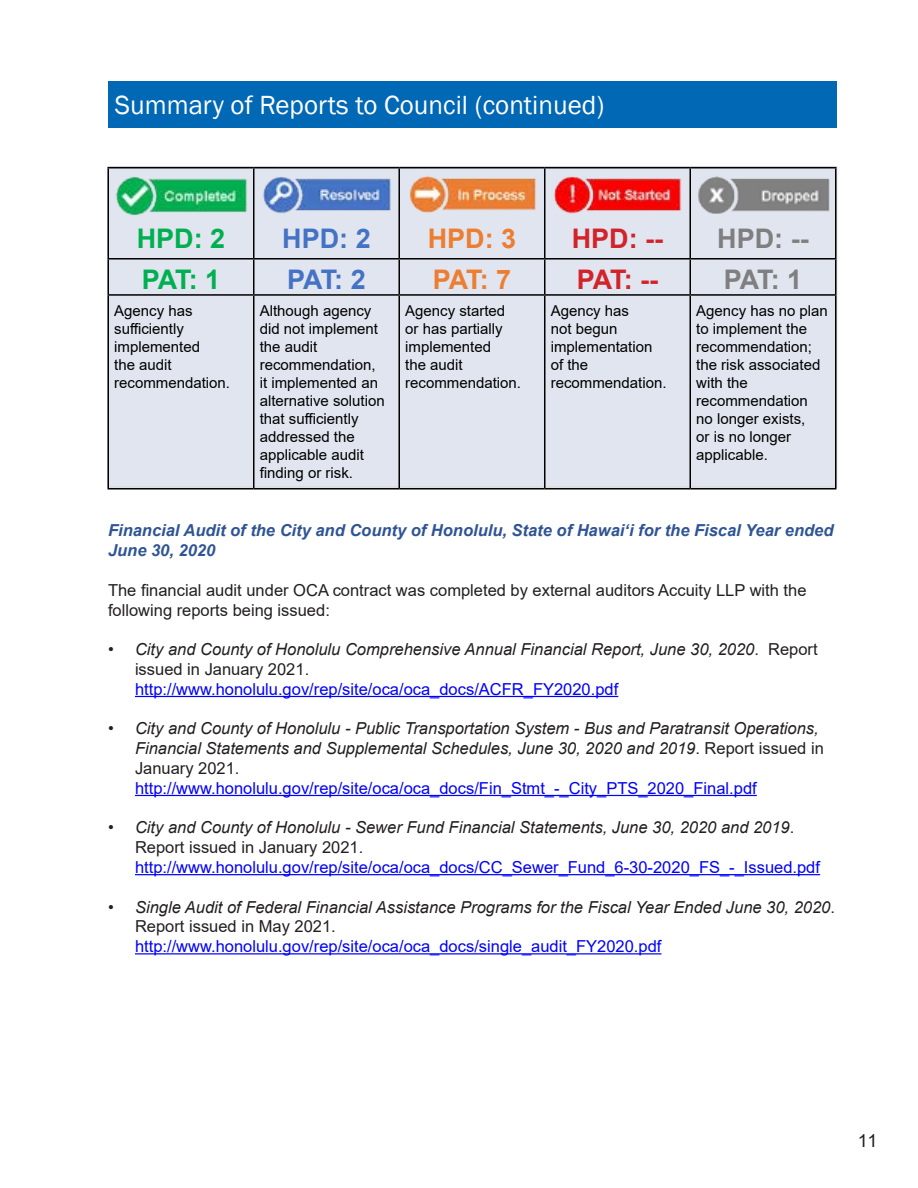
<style>
.page{position:relative;width:918px;height:1188px;background:#fff}
.page>*{position:absolute;margin:0;border:0;box-sizing:border-box;transform-origin:0 0}
.heading_1{font:27px "Franklin Gothic";color:#fff}
.t1{font:700 27px "Arial";letter-spacing:-.035em;color:#d2232a}
.t2{font:700 27px "Arial";letter-spacing:-.035em;color:#7f7f7f}
.t3{font:700 27px "Arial";letter-spacing:-.035em;color:#00b050}
.t4{font:700 27px "Arial";letter-spacing:-.035em;color:#4472c4}
.t5{font:700 27px "Arial";letter-spacing:-.035em;color:#ed7d31}
.t6{font:18px "Arial";color:#231f20}
.t7{font:italic 16.5px/19.8px "Arial";color:#231f20}
.t8{font:16.5px/19.8px "Arial";color:#00f}
.Body_text{font:16.5px/19.8px "Arial";color:#231f20}
.t9{font:italic 700 16.5px/19.8px "Arial";color:#2f5496}
.t10{font:15px/18px "Arial";color:#000}
.s1{font-style:normal}
.s2{font-style:normal;color:#00f}
.s3{font-style:italic;color:#231f20}
.s4{color:#231f20}
</style>
<div class="page">
<hr style="left:135px;top:696px;width:483px;height:1px;background:#00f">
<hr style="left:135px;top:795px;width:622px;height:1px;background:#00f">
<hr style="left:135px;top:874px;width:685px;height:1px;background:#00f">
<hr style="left:135px;top:953px;width:527px;height:1px;background:#00f">
<div style="left:108px;top:81px;width:729px;height:46px;background:#0168b5"></div>
<div style="left:108px;top:167px;width:729px;height:320px;background:#e0e5ef"></div>
<img style="left:112px;top:166px;width:139px;height:50px">
<img style="left:694px;top:166px;width:139px;height:48px">
<hr style="left:107px;top:167px;width:147px;height:1px;background:#000">
<hr style="left:107px;top:168px;width:2px;height:90px;background:#000">
<hr style="left:254px;top:167px;width:145px;height:1px;background:#000">
<hr style="left:253px;top:168px;width:1px;height:90px;background:#000">
<hr style="left:399px;top:167px;width:146px;height:1px;background:#000">
<hr style="left:398px;top:168px;width:2px;height:90px;background:#000">
<hr style="left:545px;top:167px;width:145px;height:1px;background:#000">
<hr style="left:544px;top:168px;width:1px;height:90px;background:#000">
<hr style="left:690px;top:167px;width:146px;height:1px;background:#000">
<hr style="left:689px;top:168px;width:2px;height:90px;background:#000">
<hr style="left:835px;top:168px;width:1px;height:90px;background:#000">
<hr style="left:107px;top:258px;width:147px;height:2px;background:#000">
<hr style="left:107px;top:260px;width:2px;height:34px;background:#000">
<hr style="left:254px;top:258px;width:145px;height:2px;background:#000">
<hr style="left:253px;top:260px;width:1px;height:34px;background:#000">
<hr style="left:399px;top:258px;width:146px;height:2px;background:#000">
<hr style="left:398px;top:260px;width:2px;height:34px;background:#000">
<hr style="left:545px;top:258px;width:145px;height:2px;background:#000">
<hr style="left:544px;top:260px;width:1px;height:34px;background:#000">
<hr style="left:690px;top:258px;width:146px;height:2px;background:#000">
<hr style="left:689px;top:260px;width:2px;height:34px;background:#000">
<hr style="left:835px;top:260px;width:1px;height:34px;background:#000">
<hr style="left:107px;top:294px;width:147px;height:2px;background:#000">
<hr style="left:107px;top:296px;width:2px;height:192px;background:#000">
<hr style="left:254px;top:294px;width:145px;height:2px;background:#000">
<hr style="left:253px;top:296px;width:1px;height:192px;background:#000">
<hr style="left:399px;top:294px;width:146px;height:2px;background:#000">
<hr style="left:398px;top:296px;width:2px;height:192px;background:#000">
<hr style="left:545px;top:294px;width:145px;height:2px;background:#000">
<hr style="left:544px;top:296px;width:1px;height:192px;background:#000">
<hr style="left:690px;top:294px;width:146px;height:2px;background:#000">
<hr style="left:689px;top:296px;width:2px;height:192px;background:#000">
<hr style="left:835px;top:296px;width:1px;height:192px;background:#000">
<hr style="left:107px;top:488px;width:147px;height:2px;background:#000">
<hr style="left:254px;top:488px;width:145px;height:2px;background:#000">
<hr style="left:399px;top:488px;width:146px;height:2px;background:#000">
<hr style="left:545px;top:488px;width:145px;height:2px;background:#000">
<hr style="left:690px;top:488px;width:146px;height:2px;background:#000">
<img style="left:404px;top:166px;width:137px;height:47px">
<img style="left:550px;top:166px;width:135px;height:48px">
<img style="left:259px;top:166px;width:136px;height:48px">
<h1 class="heading_1" style="left:115px;top:88px;width:491px">Summary of Reports to Council (continued)</h1>
<p class="t3" style="left:137px;top:220px;width:90px">HPD: 2</p>
<p class="t4" style="left:282px;top:220px;width:90px">HPD: 2</p>
<p class="t5" style="left:428px;top:220px;width:90px">HPD: 3</p>
<p class="t1" style="left:572px;top:220px;width:93px">HPD: --</p>
<p class="t2" style="left:717px;top:220px;width:93px">HPD: --</p>
<p class="t3" style="left:142px;top:260px;width:80px">PAT: 1</p>
<p class="t4" style="left:287px;top:260px;width:80px">PAT: 2</p>
<p class="t5" style="left:433px;top:260px;width:80px">PAT: 7</p>
<p class="t1" style="left:577px;top:260px;width:83px">PAT: --</p>
<p class="t2" style="left:724px;top:260px;width:80px">PAT: 1</p>
<p class="t10" style="left:114px;top:302px;width:117px">Agency has sufficiently implemented<br>the audit recommendation.</p>
<p class="t10" style="left:260px;top:302px;width:127px">Although agency did not implement the audit recommendation, it implemented an alternative solution that sufficiently addressed the applicable audit finding or risk.</p>
<p class="t10" style="left:405px;top:302px;width:117px">Agency started or has partially implemented<br>the audit recommendation.</p>
<p class="t10" style="left:551px;top:302px;width:117px">Agency has<br>not begun implementation of the recommendation.</p>
<p class="t10" style="left:696px;top:302px;width:133px">Agency has no plan to implement the recommendation; the risk associated with the recommendation no longer exists,<br>or is no longer applicable.</p>
<p class="t9" style="left:108px;top:521px;width:727px">Financial Audit of the City and County of Honolulu, State of Hawai‘i for the Fiscal Year ended<br>June 30, 2020</p>
<p class="Body_text" style="left:108px;top:580px;width:700px">The financial audit under OCA contract was completed by external auditors Accuity LLP with the following reports being issued:</p>
<p class="t7" style="left:135px;top:640px;width:684px;text-indent:-27px">• City and County of Honolulu Comprehensive Annual Financial Report, June 30, 2020<span class="s1">. Report issued in January 2021.<br></span><span class="s2">http://www.honolulu.gov/rep/site/oca/oca_docs/ACFR_FY2020.pdf</span></p>
<p class="t7" style="left:135px;top:719px;width:690px;text-indent:-27px">• City and County of Honolulu - Public Transportation System - Bus and Paratransit Operations, Financial Statements and Supplemental Schedules, June 30, 2020 and 2019<span class="s1">. Report issued in January 2021. </span><span class="s2">http://www.honolulu.gov/rep/site/oca/oca_docs/Fin_Stmt_-_City_PTS_2020_Final.pdf</span></p>
<p class="t8" style="left:135px;top:818px;width:687px;text-indent:-27px"><span class="s3">• City and County of Honolulu - Sewer Fund Financial Statements, June 30, 2020 and 2019</span><span class="s4">.<br>Report issued in January 2021. </span>http://www.honolulu.gov/rep/site/oca/oca_docs/CC_Sewer_Fund_6-30-2020_FS_-_Issued.pdf</p>
<p class="t7" style="left:135px;top:897px;width:702px;text-indent:-27px">• Single Audit of Federal Financial Assistance Programs for the Fiscal Year Ended June 30, 2020<span class="s1">.<br>Report issued in May 2021. </span><span class="s2">http://www.honolulu.gov/rep/site/oca/oca_docs/single_audit_FY2020.pdf</span></p>
<p class="t6" style="left:858px;top:1128px;width:21px">11</p>
</div>
